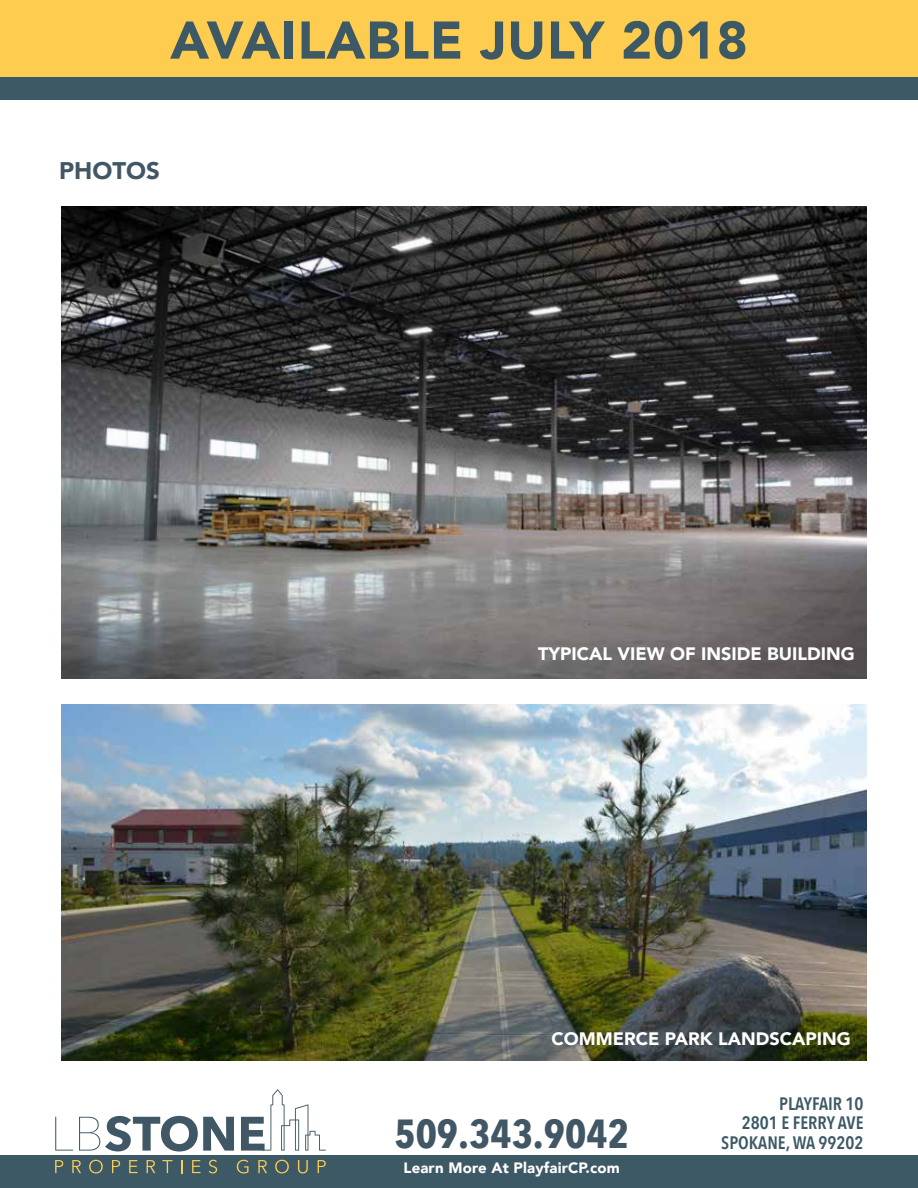
<style>
.page{position:relative;width:918px;height:1188px;background:#fff}
.page>*{position:absolute;margin:0;border:0;box-sizing:border-box;transform-origin:0 0}
.t1{font:900 52.5px "Avenir";letter-spacing:.015em;color:#3d5966}
.t2{font:700 40.5px "Avenir Next Condensed";color:#415765}
.t3{font:900 24px "Avenir";color:#415765}
.t4{font:900 18px "Avenir";color:#fff}
.t5{font:600 18px/19.5px "Avenir Next Condensed";color:#3d5966;text-align:right}
.t6{font:900 15px "Avenir";letter-spacing:.01em;color:#fff}
</style>
<div class="page">
<div style="left:0;top:1155px;width:918px;height:33px;background:#3d5966"></div>
<svg style="left:55px;top:1160px;width:8px;height:13px"></svg>
<svg style="left:72px;top:1160px;width:9px;height:13px"></svg>
<svg style="left:89px;top:1160px;width:14px;height:13px"></svg>
<svg style="left:112px;top:1160px;width:8px;height:13px"></svg>
<svg style="left:129px;top:1160px;width:9px;height:13px"></svg>
<svg style="left:147px;top:1160px;width:8px;height:13px"></svg>
<svg style="left:162px;top:1160px;width:10px;height:13px"></svg>
<svg style="left:181px;top:1160px;width:1px;height:13px"></svg>
<svg style="left:192px;top:1160px;width:8px;height:13px"></svg>
<svg style="left:209px;top:1160px;width:8px;height:13px"></svg>
<svg style="left:237px;top:1160px;width:11px;height:13px"></svg>
<svg style="left:258px;top:1160px;width:9px;height:13px"></svg>
<svg style="left:275px;top:1160px;width:14px;height:13px"></svg>
<svg style="left:298px;top:1160px;width:10px;height:13px"></svg>
<svg style="left:318px;top:1160px;width:8px;height:13px"></svg>
<svg style="left:55px;top:1117px;width:18px;height:34px"></svg>
<svg style="left:79px;top:1116px;width:155px;height:36px"></svg>
<svg style="left:241px;top:1089px;width:85px;height:62px"></svg>
<div style="left:0;top:0;width:918px;height:100px;background:#3d5966"></div>
<div style="left:0;top:0;width:918px;height:77px;background:#fecc4f"></div>
<img style="left:61px;top:704px;width:806px;height:357px">
<img style="left:61px;top:206px;width:806px;height:472px">
<h1 class="t1" style="left:170px;top:-5px;width:579px">AVAILABLE JULY 2018</h1>
<h3 class="t3" style="left:59px;top:150px;width:102px">PHOTOS</h3>
<p class="t4" style="left:538px;top:638px;width:318px">TYPICAL VIEW OF INSIDE BUILDING</p>
<p class="t4" style="left:551px;top:1024px;width:301px">COMMERCE PARK LANDSCAPING</p>
<h2 class="t2" style="left:394px;top:1109px;width:236px">509.343.9042</h2>
<p class="t6" style="left:403px;top:1155px;width:218px">Learn More At PlayfairCP.com</p>
<p class="t5" style="left:721px;top:1093px;width:144px">PLAYFAIR 10<br>2801 E FERRY AVE<br>SPOKANE, WA 99202</p>
</div>
